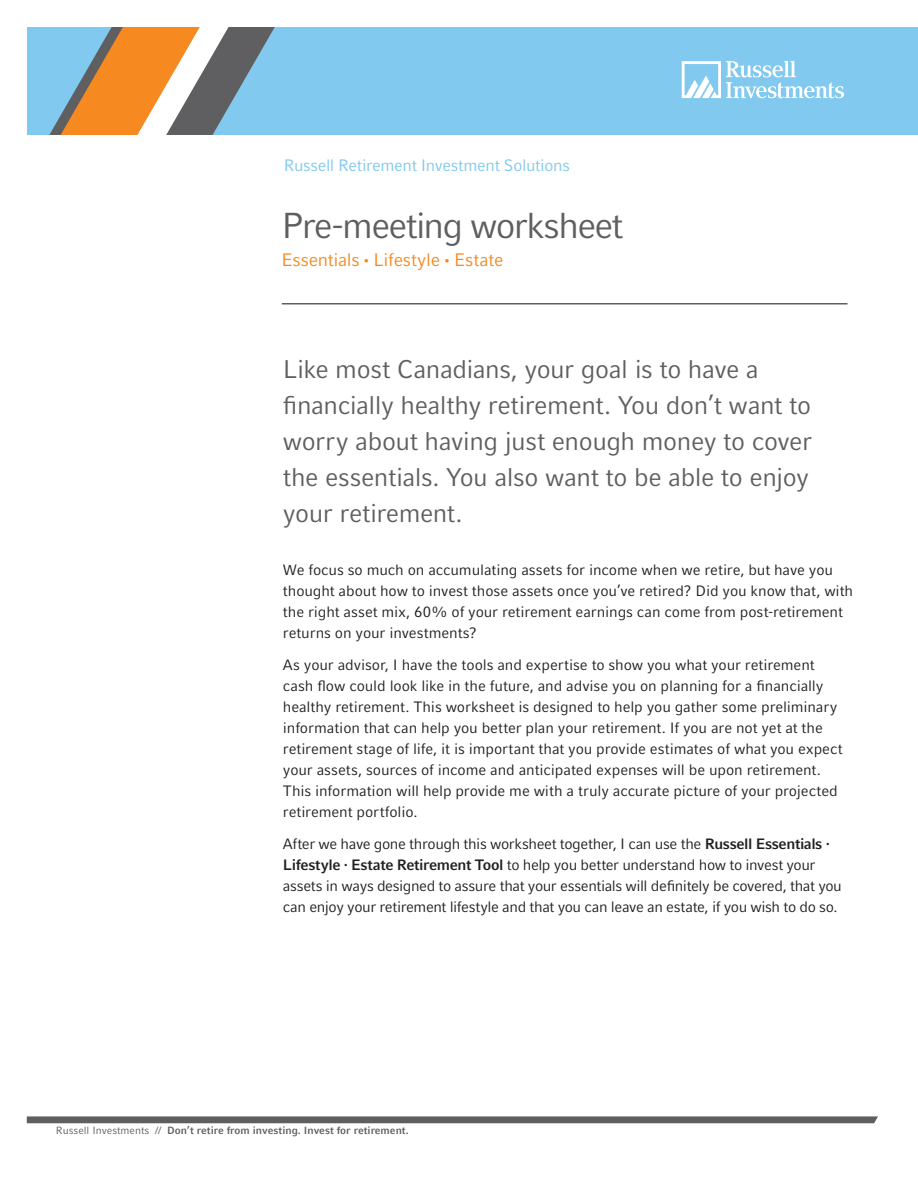
<style>
.page{position:relative;width:918px;height:1188px;background:#fff}
.page>*{position:absolute;margin:0;border:0;box-sizing:border-box;transform-origin:0 0}
.t1{font:36px "Compatil Fact LT Pro";letter-spacing:-.045em;color:#5f5f62}
.t2{font:25.5px/36px "Compatil Fact LT Pro";letter-spacing:-.02em;color:#5f5f62}
.t3{font:18px "Compatil Fact LT Pro";letter-spacing:-.01em;color:#f6891f}
.t4{font:16.5px "Compatil Fact LT Pro";letter-spacing:-.02em;color:#81c9ef}
.t5{font:15px/21px "Compatil Fact LT Pro";letter-spacing:-.01em;color:#231f20}
.t6{font:15px/21px "Compatil Fact LT Pro";letter-spacing:-.03em;color:#231f20}
.t7{font:700 10.5px "Compatil Fact LT Pro";color:#5f5f62}
.s1{font-weight:700}
.s2{font-weight:400}
</style>
<div class="page">
<svg style="left:27px;top:1116px;width:851px;height:7px;background:#68686b"></svg>
<div style="left:278px;top:27px;width:640px;height:108px;background:#81c9ef"></div>
<svg style="left:27px;top:27px;width:251px;height:108px;background:#aba390"></svg>
<svg style="left:682px;top:61px;width:162px;height:37px"></svg>
<hr style="left:282px;top:303px;width:566px;height:1px;background:#5f5f62">
<p class="t4" style="left:284px;top:160px;width:287px">Russell Retirement Investment Solutions</p>
<h1 class="t1" style="left:281px;top:212px;width:343px">Pre-meeting worksheet</h1>
<p class="t3" style="left:281px;top:254px;width:223px">Essentials Lifestyle Estate</p>
<h2 class="t2" style="left:283px;top:354px;width:531px">Like most Canadians, your goal is to have a financially healthy retirement. You don’t want to worry about having just enough money to cover the essentials. You also want to be able to enjoy your retirement.</h2>
<p class="t5" style="left:283px;top:561px;width:572px">We focus so much on accumulating assets for income when we retire, but have you thought about how to invest those assets once you’ve retired? Did you know that, with the right asset mix, 60% of your retirement earnings can come from post-retirement returns on your investments?</p>
<p class="t5" style="left:283px;top:656px;width:561px">As your advisor, I have the tools and expertise to show you what your retirement cash flow could look like in the future, and advise you on planning for a financially healthy retirement. This worksheet is designed to help you gather some preliminary information that can help you better plan your retirement. If you are not yet at the retirement stage of life, it is important that you provide estimates of what you expect your assets, sources of income and anticipated expenses will be upon retirement.<br>This information will help provide me with a truly accurate picture of your projected retirement portfolio.</p>
<p class="t6" style="left:283px;top:835px;width:560px">After we have gone through this worksheet together, I can use the <span class="s1">Russell Essentials </span><sup>.<br></sup><span class="s1">Lifestyle </span><sup>.</sup> <span class="s1">Estate Retirement Tool</span> to help you better understand how to invest your assets in ways designed to assure that your essentials will definitely be covered, that you can enjoy your retirement lifestyle and that you can leave an estate, if you wish to do so.</p>
<p class="t7" style="left:56px;top:1126px;width:354px"><span class="s2">Russell Investments //</span> Don’t retire from investing. Invest for retirement.</p>
</div>
